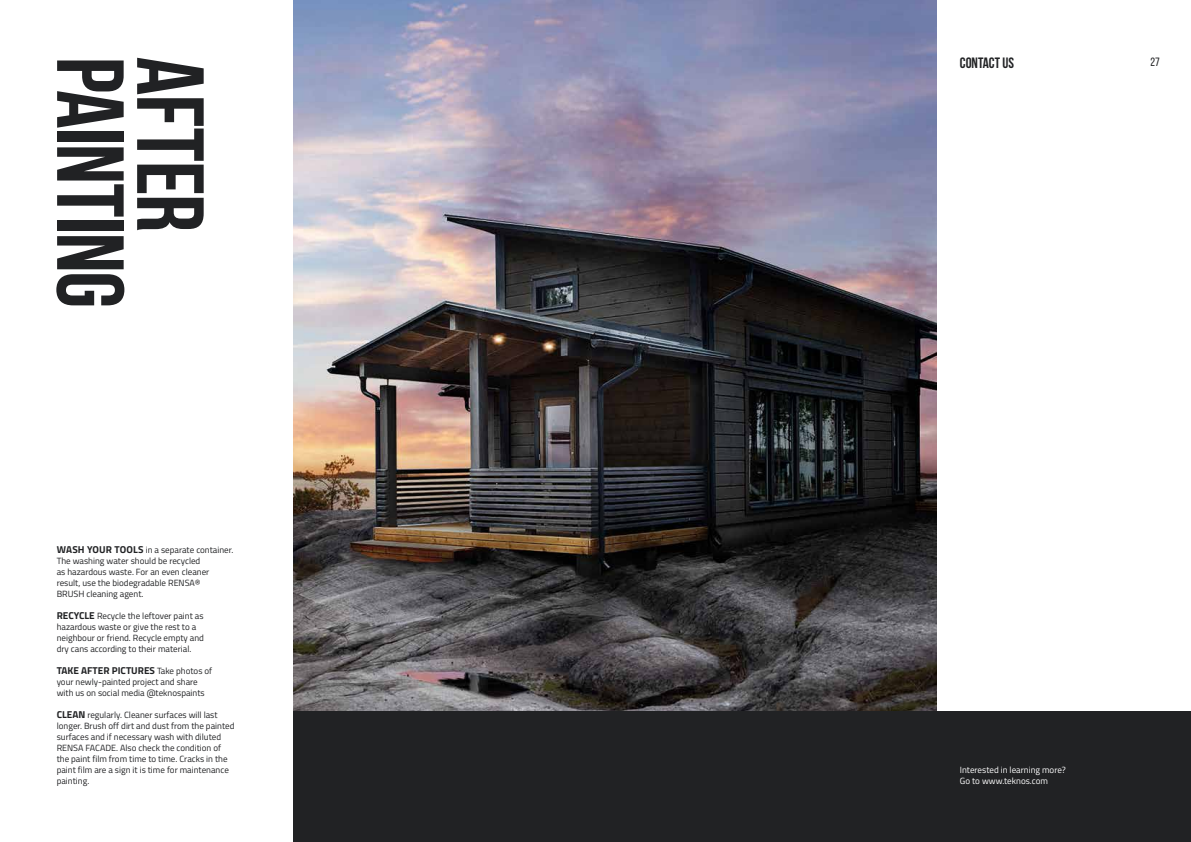
<style>
.page{position:relative;width:1191px;height:842px;background:#fff}
.page>*{position:absolute;margin:0;border:0;box-sizing:border-box;transform-origin:0 0}
.t1{font:700 95px "Bebas Neue";letter-spacing:-.01em;color:#212224}
.t2{font:700 15px "Bebas Neue";color:#212224}
.t3{font:12px "Bebas Neue";color:#212224}
.t4{font:700 10px "Titillium";color:#212224}
.t5{font:9px/11px "Titillium";color:#212224}
.t6{font:9px/11px "Titillium";color:#fff}
.s1{font-family:"Titillium Web";font-weight:700;font-size:10px}
.s2{font-weight:700;font-size:10px}
.s3{font-weight:400;font-size:9px}
</style>
<div class="page">
<img style="left:293px;top:0;width:643px;height:712px">
<div style="left:293px;top:712px;width:898px;height:130px;background:#212224"></div>
<h1 class="t1" style="left:142px;top:57px;width:253px;rotate:90deg">PAINTING</h1>
<h1 class="t1" style="left:222px;top:57px;width:177px;rotate:90deg">AFTER</h1>
<p class="t5" style="left:57px;top:544px;width:178px"><span class="s1">WASH YOUR TOOLS</span> in a separate container.<br>The washing water should be recycled<br>as hazardous waste. For an even cleaner result, use the biodegradable RENSA®<br>BRUSH cleaning agent.</p>
<p class="t5" style="left:57px;top:610px;width:149px"><span class="s2">RECYCLE</span> Recycle the leftover paint as hazardous waste or give the rest to a neighbour or friend. Recycle empty and dry cans according to their material.</p>
<p class="t4" style="left:57px;top:663px;width:157px">TAKE AFTER PICTURES <span class="s3">Take photos of</span></p>
<p class="t5" style="left:57px;top:676px;width:149px">your newly-painted project and share with us on social media @teknospaints</p>
<p class="t5" style="left:57px;top:709px;width:179px"><span class="s2">CLEAN</span> regularly. Cleaner surfaces will last longer. Brush off dirt and dust from the painted surfaces and if necessary wash with diluted RENSA FACADE. Also check the condition of the paint film from time to time. Cracks in the paint film are a sign it is time for maintenance painting.</p>
<h2 class="t2" style="left:960px;top:55px;width:56px">CONTACT US</h2>
<h3 class="t3" style="left:1150px;top:55px;width:11px">27</h3>
<p class="t6" style="left:960px;top:764px;width:107px">Interested in learning more?<br>Go to www.teknos.com</p>
</div>
